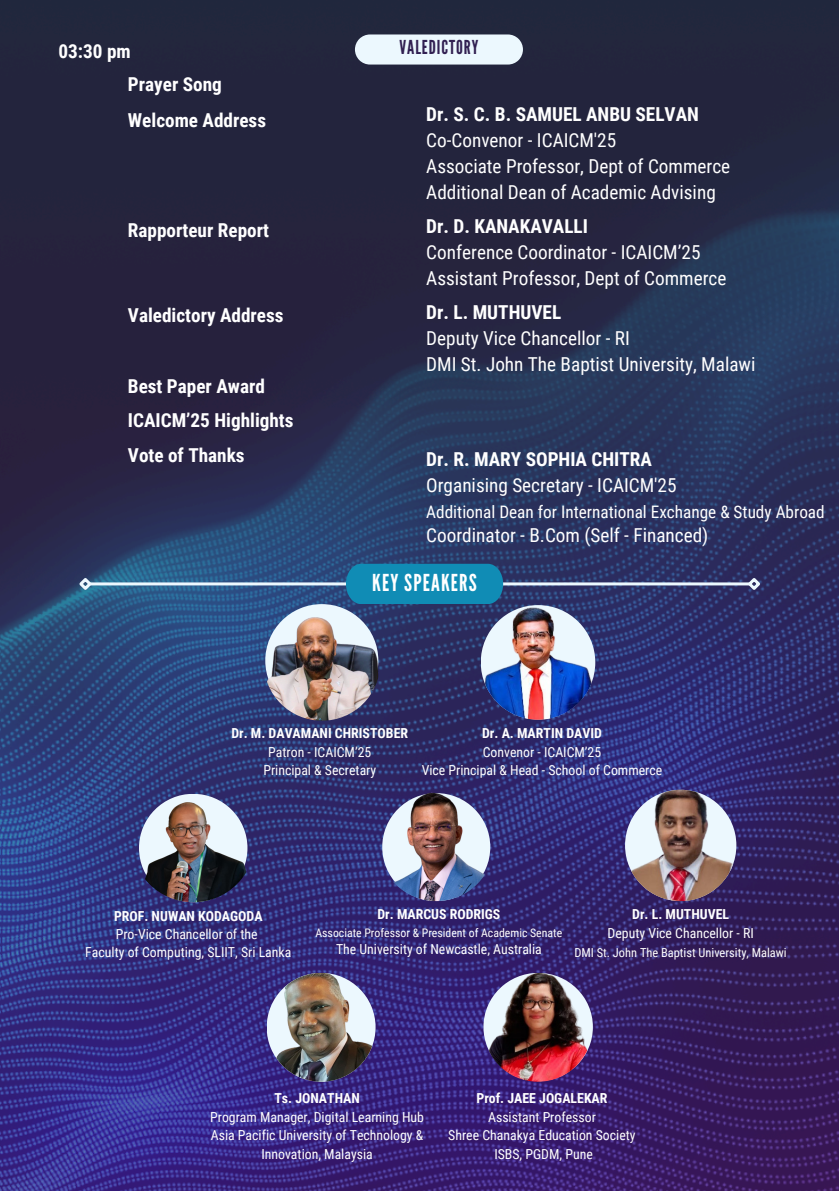
<style>
.page{position:relative;width:839px;height:1191px;background:#fff}
.page>*{position:absolute;margin:0;border:0;box-sizing:border-box;transform-origin:0 0}
.t1{font:23.4px "League Gothic";letter-spacing:.05em;color:#fff}
.t2{font:19.2px/25.8px "Roboto Condensed";color:#fff}
.t3{font:700 19.2px "Roboto Condensed";color:#fff}
.t4{font:19.2px "League Gothic";letter-spacing:.05em;color:#312052}
.t5{font:17.2px "Roboto Condensed";color:#fff}
.t6{font:13.8px/18.4px "Roboto Condensed";color:#fff;text-align:center}
.t7{font:700 13.8px "Roboto Condensed";color:#fff}
.t8{font:12.4px "Roboto Condensed";color:#fff}
.t9{font:11.8px "Roboto Condensed";color:#fff}
.s1{font-weight:700}
</style>
<div class="page">
<img style="left:0;top:0;width:838px;height:1191px">
<svg style="left:355px;top:34px;width:168px;height:31px;background:#dee9f0"></svg>
<hr style="left:89px;top:582px;width:661px;height:3px;background:#ecf8fe">
<svg style="left:77px;top:575px;width:17px;height:18px"></svg>
<svg style="left:745px;top:575px;width:17px;height:18px"></svg>
<div style="left:346px;top:564px;width:157px;height:40px;background:#108cb5"></div>
<img style="left:378px;top:786px;width:116px;height:115px;border-radius:50%">
<img style="left:131px;top:778px;width:124px;height:124px;border-radius:50%">
<img style="left:625px;top:790px;width:111px;height:111px;border-radius:50%">
<img style="left:264px;top:604px;width:116px;height:117px;border-radius:50%">
<img style="left:267px;top:973px;width:108px;height:109px;border-radius:50%">
<img style="left:483px;top:973px;width:109px;height:109px;border-radius:50%">
<img style="left:480px;top:605px;width:115px;height:115px;border-radius:50%">
<p class="t3" style="left:59px;top:40px;width:74px">03:30 pm</p>
<p class="t3" style="left:128px;top:73px;width:95px">Prayer Song</p>
<p class="t3" style="left:128px;top:109px;width:140px">Welcome Address</p>
<p class="t3" style="left:128px;top:219px;width:143px">Rapporteur Report</p>
<p class="t3" style="left:128px;top:304px;width:157px">Valedictory Address</p>
<p class="t3" style="left:128px;top:375px;width:138px">Best Paper Award</p>
<p class="t3" style="left:128px;top:409px;width:167px">ICAICM’25 Highlights</p>
<p class="t3" style="left:128px;top:444px;width:118px">Vote of Thanks</p>
<h3 class="t4" style="left:399px;top:36px;width:80px">VALEDICTORY</h3>
<h2 class="t3" style="left:426px;top:103px;width:274px">Dr. S. C. B. SAMUEL ANBU SELVAN</h2>
<h2 class="t2" style="left:426px;top:128px;width:305px">Co-Convenor - ICAICM'25<br>Associate Professor, Dept of Commerce<br>Additional Dean of Academic Advising</h2>
<h2 class="t3" style="left:426px;top:215px;width:163px">Dr. D. KANAKAVALLI</h2>
<h2 class="t2" style="left:426px;top:240px;width:302px">Conference Coordinator - ICAICM’25<br>Assistant Professor, Dept of Commerce</h2>
<h2 class="t3" style="left:426px;top:302px;width:136px">Dr. L. MUTHUVEL</h2>
<h2 class="t2" style="left:426px;top:326px;width:331px">Deputy Vice Chancellor - RI<br>DMI St. John The Baptist University, Malawi</h2>
<h2 class="t3" style="left:426px;top:448px;width:227px">Dr. R. MARY SOPHIA CHITRA</h2>
<h2 class="t2" style="left:426px;top:472px;width:252px">Organising Secretary - ICAICM'25</h2>
<p class="t5" style="left:426px;top:502px;width:400px">Additional Dean for International Exchange &amp; Study Abroad</p>
<h2 class="t2" style="left:426px;top:522px;width:283px">Coordinator - B.Com (Self - Financed)</h2>
<h3 class="t1" style="left:372px;top:569px;width:106px">KEY SPEAKERS</h3>
<p class="t6" style="left:231px;top:725px;width:178px"><span class="s1">Dr. M. DAVAMANI CHRISTOBER<br></span>Patron - ICAICM’25<br>Principal &amp; Secretary</p>
<p class="t6" style="left:421px;top:725px;width:242px"><span class="s1">Dr. A. MARTIN DAVID<br></span>Convenor - ICAICM’25<br>Vice Principal &amp; Head - School of Commerce</p>
<p class="t7" style="left:114px;top:908px;width:150px">PROF. NUWAN KODAGODA</p>
<p class="t6" style="left:85px;top:925px;width:207px">Pro-Vice Chancellor of the<br>Faculty of Computing, SLIIT, Sri Lanka</p>
<p class="t7" style="left:377px;top:906px;width:124px">Dr. MARCUS RODRIGS</p>
<p class="t9" style="left:315px;top:926px;width:248px">Associate Professor &amp; President of Academic Senate</p>
<h6 class="t6" style="left:336px;top:940px;width:207px">The University of Newcastle, Australia</h6>
<h2 class="t7" style="left:632px;top:907px;width:98px">Dr. L. MUTHUVEL</h2>
<h1 class="t6" style="left:607px;top:924px;width:148px">Deputy Vice Chancellor - RI</h1>
<p class="t8" style="left:574px;top:945px;width:214px">DMI St. John The Baptist University, Malawi</p>
<h6 class="t6" style="left:210px;top:1090px;width:215px"><span class="s1">Ts. JONATHAN<br></span>Program Manager, Digital Learning Hub<br>Asia Pacific University of Technology &amp;<br>Innovation, Malaysia</h6>
<p class="t6" style="left:448px;top:1090px;width:189px"><span class="s1">Prof. JAEE JOGALEKAR<br></span>Assistant Professor<br>Shree Chanakya Education Society<br>ISBS, PGDM, Pune</p>
</div>
